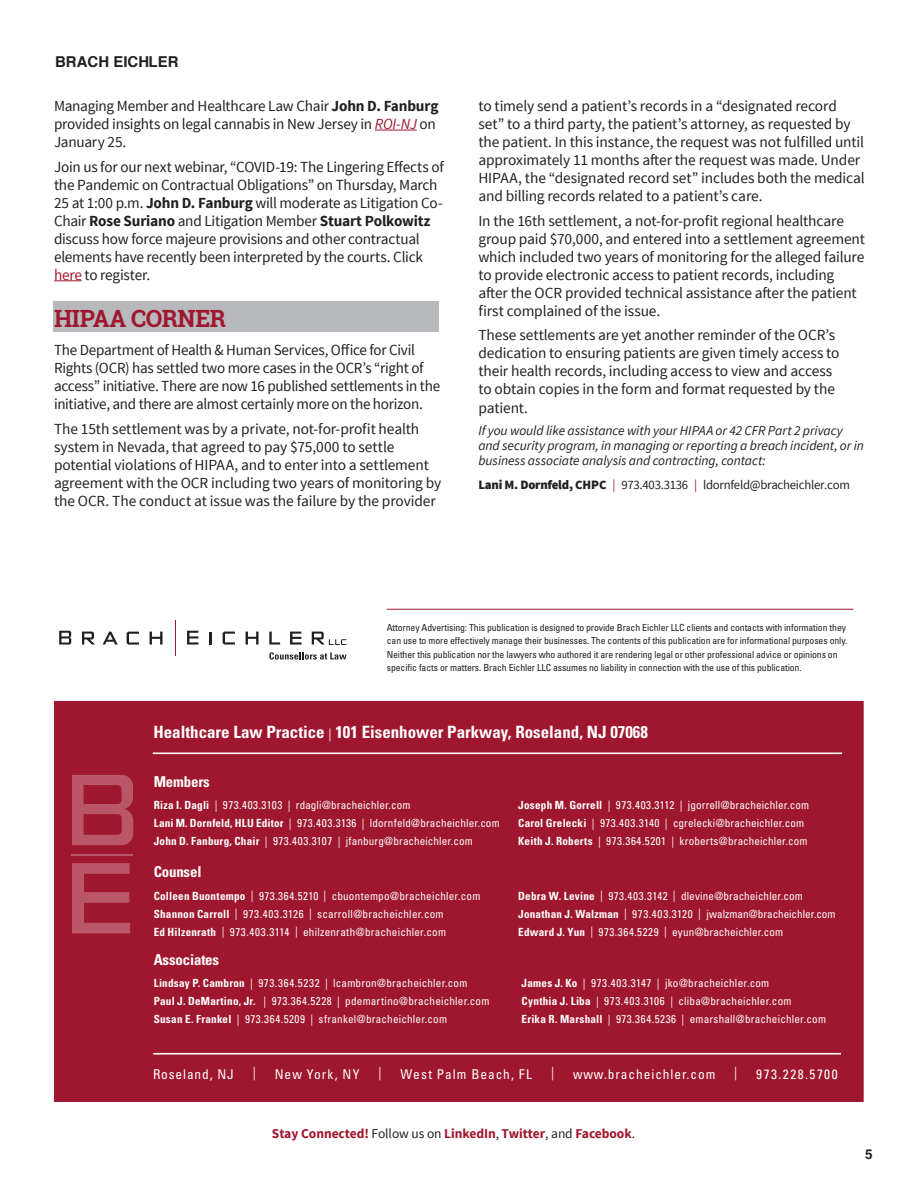
<style>
.page{position:relative;width:918px;height:1188px;background:#fff}
.page>*{position:absolute;margin:0;border:0;box-sizing:border-box;transform-origin:0 0}
.Back_Page_Contacts{font:700 23.7px "Roboto Slab";letter-spacing:-.02em;color:#9f172e}
.t1{font:700 condensed 16.95px "Univers LT Std";color:#fff}
.hyperlink{font:15.3px/18px "Source Sans Pro";letter-spacing:-.01em;color:#231f20}
.FOR_MORE_INFORMATI{font:15.3px/18px "Source Sans Pro";letter-spacing:-.015em;color:#231f20}
.Back_Page_Listing_He{font:700 condensed 15px "Univers LT Std";letter-spacing:-.01em;color:#fff}
.t2{font:700 15px "Swansea";color:#231f20}
.FOR_MORE_INFORMATI-2{font:italic 13.5px/15px "Source Sans Pro";letter-spacing:-.005em;color:#231f20}
.t3{font:condensed 13.5px "Univers LT Std";letter-spacing:.07em;color:#fff}
.t4{font:700 13.5px "Source Sans Pro";letter-spacing:-.005em;color:#9f172e}
.t5{font:condensed 13.5px "Univers LT Std";letter-spacing:.115em;color:#fff}
.t6{font:condensed 13.5px "Univers LT Std";letter-spacing:.07em;color:#fff;scale:.93 1}
.Page_Numbers_9_13_65{font:700 13.5px "Swansea";color:#231f20}
.FOR_MORE_INFORMATI-3{font:12.75px "Source Sans Pro";letter-spacing:-.02em;color:#231f20}
.Back_Page_Contacts-2{font:condensed 11.25px/18px "Univers LT Std";letter-spacing:.02em;color:#fff}
.Back_Page_Paragraph{font:condensed 9.75px/13.5px "Univers LT Std";letter-spacing:-.01em;color:#231f20}
.s1{font-weight:700}
.s2{font-style:italic;color:#9f172e}
.s3{color:#9f172e}
.s4{font-weight:900}
.s5{font-weight:400;font-size:12.75px}
.s6{font-weight:400;color:#231f20}
</style>
<div class="page">
<div style="left:53px;top:302px;width:386px;height:30px;background:#b8b9bc"></div>
<hr style="left:375px;top:130px;width:42px;height:1px;background:#9f172e">
<svg style="left:54px;top:280px;width:28px;height:1px"></svg>
<div style="left:54px;top:701px;width:810px;height:401px;background:#9f172e"></div>
<svg style="left:59px;top:631px;width:12px;height:14px"></svg>
<svg style="left:82px;top:632px;width:13px;height:13px"></svg>
<svg style="left:103px;top:632px;width:15px;height:13px"></svg>
<svg style="left:150px;top:632px;width:13px;height:13px"></svg>
<svg style="left:210px;top:632px;width:2px;height:13px"></svg>
<svg style="left:246px;top:632px;width:13px;height:13px"></svg>
<svg style="left:269px;top:632px;width:11px;height:13px"></svg>
<svg style="left:290px;top:632px;width:12px;height:13px"></svg>
<svg style="left:127px;top:632px;width:12px;height:13px"></svg>
<svg style="left:223px;top:632px;width:12px;height:13px"></svg>
<svg style="left:187px;top:631px;width:12px;height:14px"></svg>
<hr style="left:175px;top:620px;width:1px;height:36px;background:#9f172e">
<svg style="left:312px;top:632px;width:34px;height:13px"></svg>
<svg style="left:269px;top:652px;width:78px;height:8px"></svg>
<hr style="left:387px;top:609px;width:466px;height:1px;background:#9f172e">
<hr style="left:153px;top:1053px;width:688px;height:2px;background:#fff">
<hr style="left:153px;top:753px;width:689px;height:1px;background:#fff">
<svg style="left:72px;top:863px;width:58px;height:70px"></svg>
<svg style="left:72px;top:775px;width:61px;height:70px"></svg>
<hr style="left:72px;top:854px;width:61px;height:1px;background:#fff">
<p class="t2" style="left:55px;top:53px;width:125px">BRACH EICHLER</p>
<p class="FOR_MORE_INFORMATI" style="left:54px;top:97px;width:386px">Managing Member and Healthcare Law Chair <span class="s1">John D. Fanburg </span>provided insights on legal cannabis in New Jersey in <span class="s2">ROI-NJ</span> on<br>January 25.</p>
<p class="FOR_MORE_INFORMATI" style="left:54px;top:158px;width:391px">Join us for our next webinar, “COVID-19: The Lingering Effects of the Pandemic on Contractual Obligations” on Thursday, March 25 at 1:00 p.m. <span class="s1">John D. Fanburg</span> will moderate as Litigation Co-Chair <span class="s1">Rose Suriano</span> and Litigation Member <span class="s1">Stuart Polkowitz </span>discuss how force majeure provisions and other contractual elements have recently been interpreted by the courts. Click <span class="s3">here</span> to register.</p>
<p class="Back_Page_Contacts" style="left:54px;top:302px;width:174px">HIPAA CORNER</p>
<p class="hyperlink" style="left:54px;top:341px;width:388px">The Department of Health &amp; Human Services, Office for Civil Rights (OCR) has settled two more cases in the OCR’s “right of access” initiative. There are now 16 published settlements in the initiative, and there are almost certainly more on the horizon.</p>
<p class="hyperlink" style="left:54px;top:420px;width:389px">The 15th settlement was by a private, not-for-profit health system in Nevada, that agreed to pay $75,000 to settle potential violations of HIPAA, and to enter into a settlement agreement with the OCR including two years of monitoring by the OCR. The conduct at issue was the failure by the provider</p>
<p class="hyperlink" style="left:478px;top:97px;width:388px">to timely send a patient’s records in a “designated record set” to a third party, the patient’s attorney, as requested by the patient. In this instance, the request was not fulfilled until approximately 11 months after the request was made. Under HIPAA, the “designated record set” includes both the medical and billing records related to a patient’s care.</p>
<p class="hyperlink" style="left:478px;top:212px;width:388px">In the 16th settlement, a not-for-profit regional healthcare group paid $70,000, and entered into a settlement agreement which included two years of monitoring for the alleged failure to provide electronic access to patient records, including after the OCR provided technical assistance after the patient first complained of the issue.</p>
<p class="hyperlink" style="left:478px;top:327px;width:363px">These settlements are yet another reminder of the OCR’s dedication to ensuring patients are given timely access to their health records, including access to view and access to obtain copies in the form and format requested by the patient.</p>
<p class="FOR_MORE_INFORMATI-2" style="left:478px;top:423px;width:387px">If you would like assistance with your HIPAA or 42 CFR Part 2 privacy and security program, in managing or reporting a breach incident, or in business associate analysis and contracting, contact:</p>
<p class="FOR_MORE_INFORMATI-3" style="left:478px;top:477px;width:373px"><span class="s4">Lani M. Dornfeld, CHPC</span> <span class="s3">|</span> 973.403.3136 <span class="s3">|</span> ldornfeld@bracheichler.com</p>
<p class="Back_Page_Paragraph" style="left:387px;top:620px;width:462px">Attorney Advertising: This publication is designed to provide Brach Eichler LLC clients and contacts with information they can use to more effectively manage their businesses. The contents of this publication are for informational purposes only.<br>Neither this publication nor the lawyers who authored it are rendering legal or other professional advice or opinions on specific facts or matters. Brach Eichler LLC assumes no liability in connection with the use of this publication.</p>
<p class="t1" style="left:154px;top:722px;width:496px">Healthcare Law Practice <span class="s5">|</span> 101 Eisenhower Parkway, Roseland, NJ 07068</p>
<p class="Back_Page_Listing_He" style="left:154px;top:772px;width:58px">Members</p>
<p class="Back_Page_Contacts-2" style="left:154px;top:796px;width:348px"><span class="s1">Riza I. Dagli</span> | 973.403.3103 | rdagli@bracheichler.com<br><span class="s1">Lani M. Dornfeld, HLU Editor</span> | 973.403.3136 | ldornfeld@bracheichler.com<br><span class="s1">John D. Fanburg, Chair</span> | 973.403.3107 | jfanburg@bracheichler.com</p>
<p class="Back_Page_Contacts-2" style="left:518px;top:796px;width:292px"><span class="s1">Joseph M. Gorrell</span> | 973.403.3112 | jgorrell@bracheichler.com<br><span class="s1">Carol Grelecki</span> | 973.403.3140 | cgrelecki@bracheichler.com<br><span class="s1">Keith J. Roberts</span> | 973.364.5201 | kroberts@bracheichler.com</p>
<p class="Back_Page_Listing_He" style="left:154px;top:862px;width:49px">Counsel</p>
<p class="Back_Page_Contacts-2" style="left:154px;top:886px;width:328px"><span class="s1">Colleen Buontempo</span> | 973.364.5210 | cbuontempo@bracheichler.com<br><span class="s1">Shannon Carroll</span> | 973.403.3126 | scarroll@bracheichler.com<br><span class="s1">Ed Hilzenrath</span> | 973.403.3114 | ehilzenrath@bracheichler.com</p>
<p class="Back_Page_Contacts-2" style="left:518px;top:886px;width:319px"><span class="s1">Debra W. Levine</span> | 973.403.3142 | dlevine@bracheichler.com<br><span class="s1">Jonathan J. Walzman</span> | 973.403.3120 | jwalzman@bracheichler.com<br><span class="s1">Edward J. Yun</span> | 973.364.5229 | eyun@bracheichler.com</p>
<p class="Back_Page_Listing_He" style="left:154px;top:950px;width:67px">Associates</p>
<p class="Back_Page_Contacts-2" style="left:154px;top:974px;width:315px"><span class="s1">Lindsay P. Cambron</span> | 973.364.5232 | lcambron@bracheichler.com</p>
<p class="Back_Page_Contacts-2" style="left:154px;top:992px;width:337px"><span class="s1">Paul J. DeMartino, Jr.</span> | 973.364.5228 | pdemartino@bracheichler.com</p>
<p class="Back_Page_Contacts-2" style="left:154px;top:1010px;width:295px"><span class="s1">Susan E. Frankel</span> | 973.364.5209 | sfrankel@bracheichler.com</p>
<p class="Back_Page_Contacts-2" style="left:522px;top:974px;width:249px"><span class="s1">James J. Ko</span> | 973.403.3147 | jko@bracheichler.com</p>
<p class="Back_Page_Contacts-2" style="left:522px;top:992px;width:272px"><span class="s1">Cynthia J. Liba</span> | 973.403.3106 | cliba@bracheichler.com</p>
<p class="Back_Page_Contacts-2" style="left:522px;top:1010px;width:306px"><span class="s1">Erika R. Marshall</span> | 973.364.5236 | emarshall@bracheichler.com</p>
<p class="t3" style="left:153px;top:1066px;width:82px">Roseland, NJ</p>
<p class="t6" style="left:253px;top:1064px;width:5px">|</p>
<p class="t3" style="left:275px;top:1066px;width:86px">New York, NY</p>
<p class="t6" style="left:379px;top:1064px;width:5px">|</p>
<p class="t3" style="left:401px;top:1066px;width:133px">West Palm Beach, FL</p>
<p class="t6" style="left:551px;top:1064px;width:5px">|</p>
<p class="t3" style="left:573px;top:1066px;width:144px">www.bracheichler.com</p>
<p class="t6" style="left:734px;top:1064px;width:5px">|</p>
<p class="t5" style="left:756px;top:1066px;width:83px">973.228.5700</p>
<p class="t4" style="left:272px;top:1124px;width:365px">Stay Connected! <span class="s6">Follow us on</span> LinkedIn<span class="s6">,</span> Twitter<span class="s6">, and</span> Facebook<span class="s6">.</span></p>
<p class="Page_Numbers_9_13_65" style="left:865px;top:1146px;width:9px">5</p>
</div>
